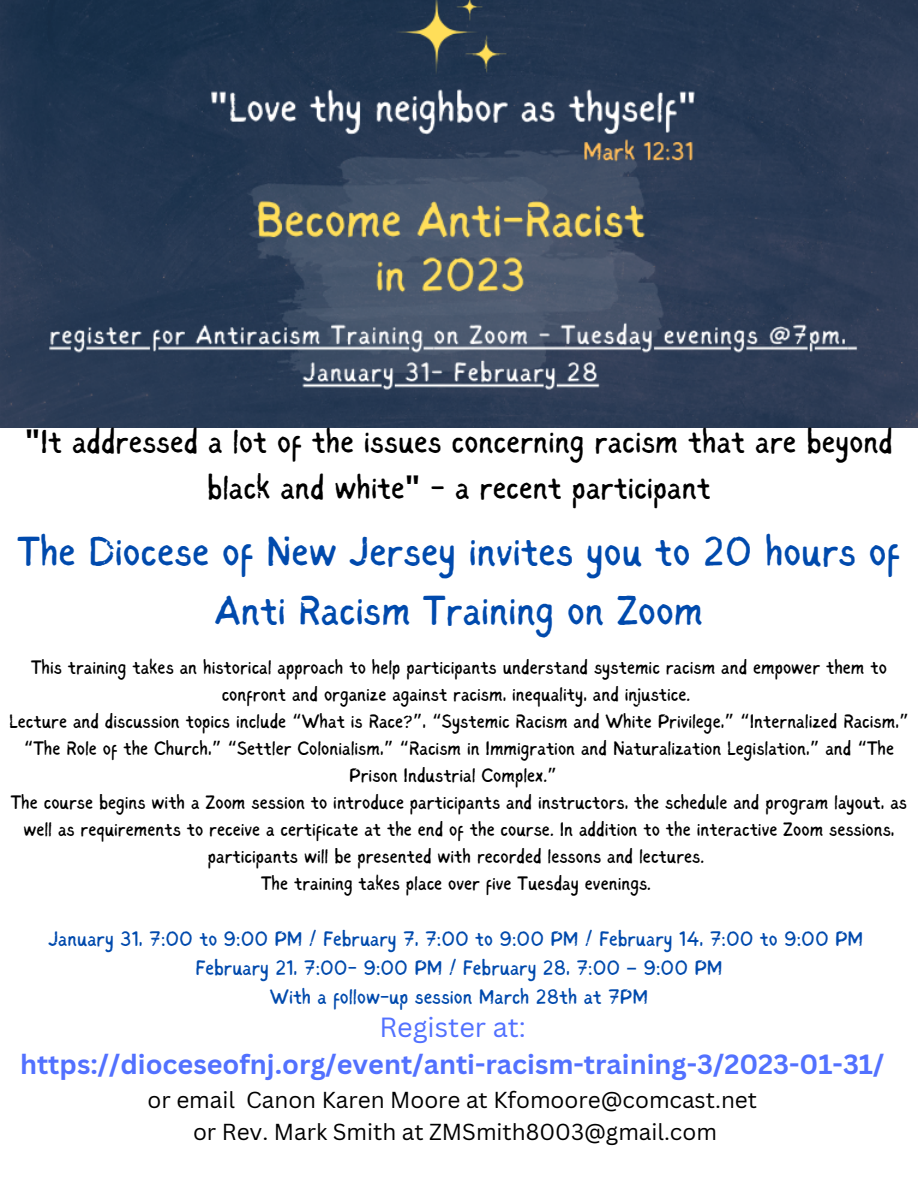
<style>
.page{position:relative;width:918px;height:1188px;background:#fff}
.page>*{position:absolute;margin:0;border:0;box-sizing:border-box;transform-origin:0 0}
.t1{font:42px/58.5px "Sigher";color:#004aad;text-align:center}
.t2{font:33px/46.2px "Sigher";color:#000;text-align:center}
.t3{font:700 27px "Canva Sans";color:#5271ff}
.t4{font:27px "Canva Sans";color:#5271ff}
.t5{font:22.5px/31.5px "Canva Sans";color:#000;text-align:center}
.t6{font:21px/29.2px "Sigher";color:#004aad;text-align:center}
.t7{font:19.5px "Sigher";color:#000}
.s1{font-family:"Noto Sans";font-weight:700}
.s2{font-family:"Noto Sans Gurmukhi"}
</style>
<div class="page">
<img style="left:0;top:0;width:918px;height:428px">
<h2 class="t2" style="left:25px;top:420px;width:870px"><span class="s1">"</span>It addressed a lot of the issues concerning racism that are beyond black and white<span class="s1">"</span> - a recent participant</h2>
<h1 class="t1" style="left:18px;top:525px;width:884px">The Diocese of New Jersey invites you to 20 hours of<br>Anti Racism Training on Zoom</h1>
<p class="t7" style="left:31px;top:659px;width:857px">This training takes an historical approach to help participants understand systemic racism and empower them to</p>
<p class="t7" style="left:222px;top:686px;width:470px">confront and organize against racism, inequality, and injustice.</p>
<p class="t7" style="left:9px;top:713px;width:901px">Lecture and discussion topics include <span class="s2">“</span>What is Race?<span class="s2">”</span>, <span class="s2">“</span>Systemic Racism and White Privilege,<span class="s2">” “</span>Internalized Racism,<span class="s2">”</span></p>
<p class="t7" style="left:24px;top:740px;width:872px"><span class="s2">“</span>The Role of the Church,<span class="s2">” “</span>Settler Colonialism,<span class="s2">” “</span>Racism in Immigration and Naturalization Legislation,<span class="s2">”</span> and <span class="s2">“</span>The</p>
<p class="t7" style="left:349px;top:767px;width:209px">Prison Industrial Complex.<span class="s2">”</span></p>
<p class="t7" style="left:11px;top:794px;width:898px">The course begins with a Zoom session to introduce participants and instructors, the schedule and program layout, as</p>
<p class="t7" style="left:23px;top:821px;width:873px">well as requirements to receive a certificate at the end of the course. In addition to the interactive Zoom sessions,</p>
<p class="t7" style="left:208px;top:848px;width:498px">participants will be presented with recorded lessons and lectures.</p>
<p class="t7" style="left:261px;top:875px;width:391px">The training takes place over five Tuesday evenings.</p>
<p class="t6" style="left:48px;top:925px;width:816px">January 31, 7:00 to 9:00 PM / February 7, 7:00 to 9:00 PM / February 14, 7:00 to 9:00 PM<br>February 21, 7:00- 9:00 PM / February 28, 7:00 <span class="s2">–</span> 9:00 PM<br>With a follow-up session March 28th at 7PM</p>
<h3 class="t4" style="left:379px;top:1008px;width:148px">Register at:</h3>
<h3 class="t3" style="left:20px;top:1045px;width:866px">https://dioceseofnj.org/event/anti-racism-training-3/2023-01-31/</h3>
<p class="t5" style="left:148px;top:1084px;width:611px">or email Canon Karen Moore at Kfomoore@comcast.net or Rev. Mark Smith at ZMSmith8003@gmail.com</p>
</div>
